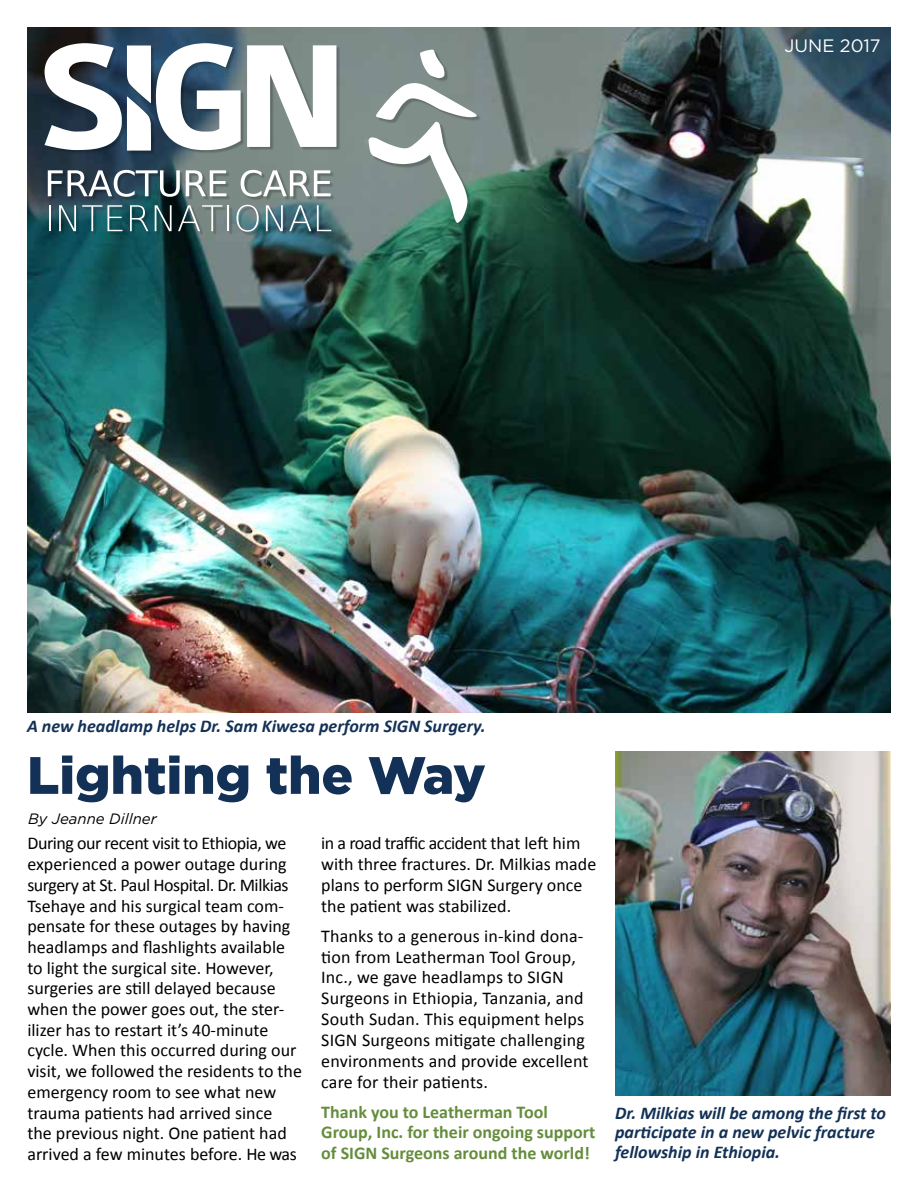
<style>
.page{position:relative;width:918px;height:1188px;background:#fff}
.page>*{position:absolute;margin:0;border:0;box-sizing:border-box;transform-origin:0 0}
.t1{font:900 52.5px "Gotham";color:#133156}
.t2{font:18px/20.7px "Calibri";color:#000}
.t3{font:italic 700 18px/19.5px "Calibri";color:#133156}
.t4{font:700 18px/20.9px "Calibri";color:#658d3c}
.t5{font:18px "Gotham";color:#fff}
.t6{font:italic 15px "Gotham";color:#000}
</style>
<div class="page">
<img style="left:27px;top:27px;width:864px;height:686px">
<div style="left:370px;top:51px;width:111px;height:176px;background:#000;opacity:.22"></div>
<svg style="left:369px;top:50px;width:108px;height:173px"></svg>
<div style="left:46px;top:44px;width:295px;height:192px;background:#000;opacity:.22"></div>
<svg style="left:48px;top:170px;width:132px;height:27px"></svg>
<svg style="left:186px;top:170px;width:40px;height:26px"></svg>
<svg style="left:241px;top:170px;width:90px;height:27px"></svg>
<svg style="left:49px;top:205px;width:1px;height:26px"></svg>
<svg style="left:59px;top:205px;width:17px;height:26px"></svg>
<svg style="left:82px;top:205px;width:40px;height:26px"></svg>
<svg style="left:130px;top:205px;width:18px;height:26px"></svg>
<svg style="left:155px;top:205px;width:17px;height:26px"></svg>
<svg style="left:178px;top:205px;width:44px;height:26px"></svg>
<hr style="left:227px;top:205px;width:2px;height:26px;background:#fff">
<svg style="left:236px;top:205px;width:23px;height:27px"></svg>
<svg style="left:266px;top:205px;width:17px;height:26px"></svg>
<svg style="left:289px;top:205px;width:22px;height:26px"></svg>
<svg style="left:317px;top:205px;width:14px;height:26px"></svg>
<svg style="left:247px;top:45px;width:89px;height:102px"></svg>
<svg style="left:45px;top:43px;width:196px;height:108px"></svg>
<img style="left:615px;top:752px;width:276px;height:343px">
<p class="t5" style="left:785px;top:34px;width:98px">JUNE 2017</p>
<p class="t3" style="left:27px;top:716px;width:460px">A new headlamp helps Dr. Sam Kiwesa perform SIGN Surgery.</p>
<h1 class="t1" style="left:27px;top:739px;width:460px">Lighting the Way</h1>
<p class="t6" style="left:28px;top:809px;width:130px">By Jeanne Dillner</p>
<p class="t2" style="left:27px;top:833px;width:276px">During our recent visit to Ethiopia, we experienced a power outage during surgery at St. Paul Hospital. Dr. Milkias Tsehaye and his surgical team com&shy;pensate for these outages by having headlamps and flashlights available to light the surgical site. However, surgeries are still delayed because when the power goes out, the ster&shy;ilizer has to restart it’s 40-minute cycle. When this occurred during our visit, we followed the residents to the emergency room to see what new trauma patients had arrived since<br>the previous night. One patient had arrived a few minutes before. He was</p>
<p class="t2" style="left:321px;top:833px;width:277px">in a road traffic accident that left him with three fractures. Dr. Milkias made plans to perform SIGN Surgery once the patient was stabilized.</p>
<p class="t2" style="left:321px;top:925px;width:269px">Thanks to a generous in-kind dona&shy;tion from Leatherman Tool Group, Inc., we gave headlamps to SIGN Surgeons in Ethiopia, Tanzania, and South Sudan. This equipment helps SIGN Surgeons mitigate challenging environments and provide excellent care for their patients.</p>
<p class="t4" style="left:321px;top:1101px;width:276px">Thank you to Leatherman Tool<br>Group, Inc. for their ongoing support of SIGN Surgeons around the world!</p>
<p class="t3" style="left:615px;top:1103px;width:272px">Dr. Milkias will be among the first to participate in a new pelvic fracture fellowship in Ethiopia.</p>
</div>
